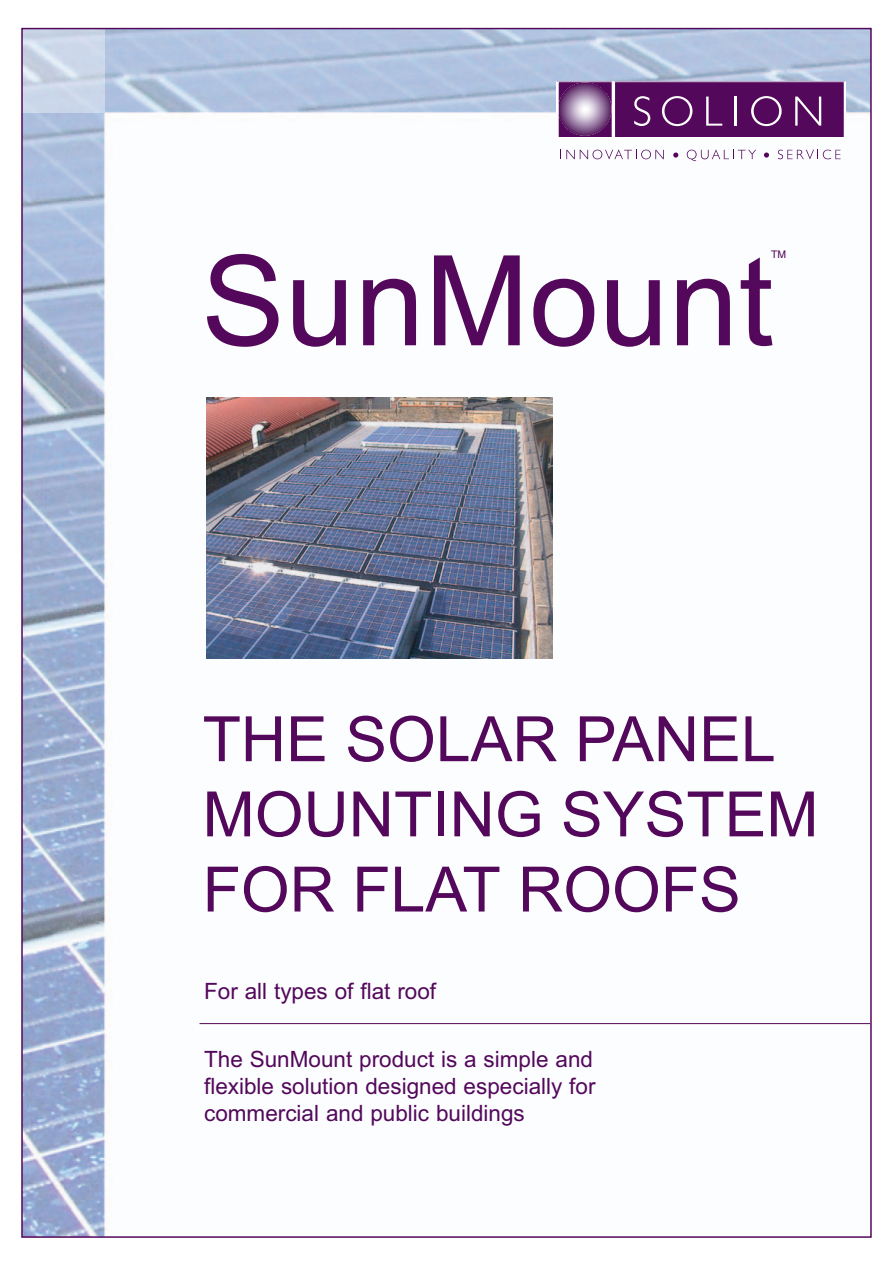
<style>
.page{position:relative;width:893px;height:1263px;background:#fff}
.page>*{position:absolute;margin:0;border:0;box-sizing:border-box;transform-origin:0 0}
.t1{font:125.55px "Arial";color:#53085b}
.t2{font:62.7px/75.2px "Arial";color:#53085b}
.t3{font:22.5px/27px "Arial";color:#53085b;text-align:justify}
.t4{font:10.5px "Helvetica";color:#53085b}
</style>
<div class="page">
<img style="left:24px;top:31px;width:637px;height:627px">
<img style="left:661px;top:31px;width:208px;height:994px">
<img style="left:24px;top:658px;width:639px;height:577px">
<img style="left:24px;top:31px;width:81px;height:81px">
<img style="left:206px;top:397px;width:347px;height:261px">
<hr style="left:200px;top:1023px;width:670px;height:1px;background:#53085b">
<div style="left:614px;top:82px;width:231px;height:55px;background:#53085b"></div>
<svg style="left:634px;top:96px;width:16px;height:30px"></svg>
<svg style="left:662px;top:96px;width:30px;height:30px"></svg>
<svg style="left:706px;top:97px;width:16px;height:29px"></svg>
<hr style="left:735px;top:97px;width:2px;height:29px;background:#fff">
<svg style="left:751px;top:96px;width:31px;height:30px"></svg>
<svg style="left:795px;top:97px;width:26px;height:29px"></svg>
<div style="left:557px;top:82px;width:56px;height:55px;background:#53085b"></div>
<svg style="left:558px;top:82px;width:53px;height:54px;background:#96749f"></svg>
<div style="left:556px;top:81px;width:58px;height:57px;border:2px solid #fff"></div>
<div style="left:613px;top:81px;width:233px;height:57px;border:2px solid #fff"></div>
<svg style="left:561px;top:150px;width:103px;height:9px"></svg>
<svg style="left:687px;top:150px;width:69px;height:11px"></svg>
<svg style="left:778px;top:150px;width:63px;height:9px"></svg>
<svg style="left:673px;top:153px;width:5px;height:5px"></svg>
<svg style="left:764px;top:153px;width:5px;height:5px"></svg>
<h1 class="t1" style="left:201px;top:228px;width:573px">SunMount</h1>
<p class="t4" style="left:771px;top:251px;width:17px">TM</p>
<h2 class="t2" style="left:203px;top:702px;width:617px">THE SOLAR PANEL<br>MOUNTING SYSTEM<br>FOR FLAT ROOFS</h2>
<p class="t3" style="left:204px;top:978px;width:233px">For all types of flat roof</p>
<p class="t3" style="left:204px;top:1046px;width:393px">The SunMount product is a simple and flexible solution designed especially for commercial and public buildings</p>
</div>
